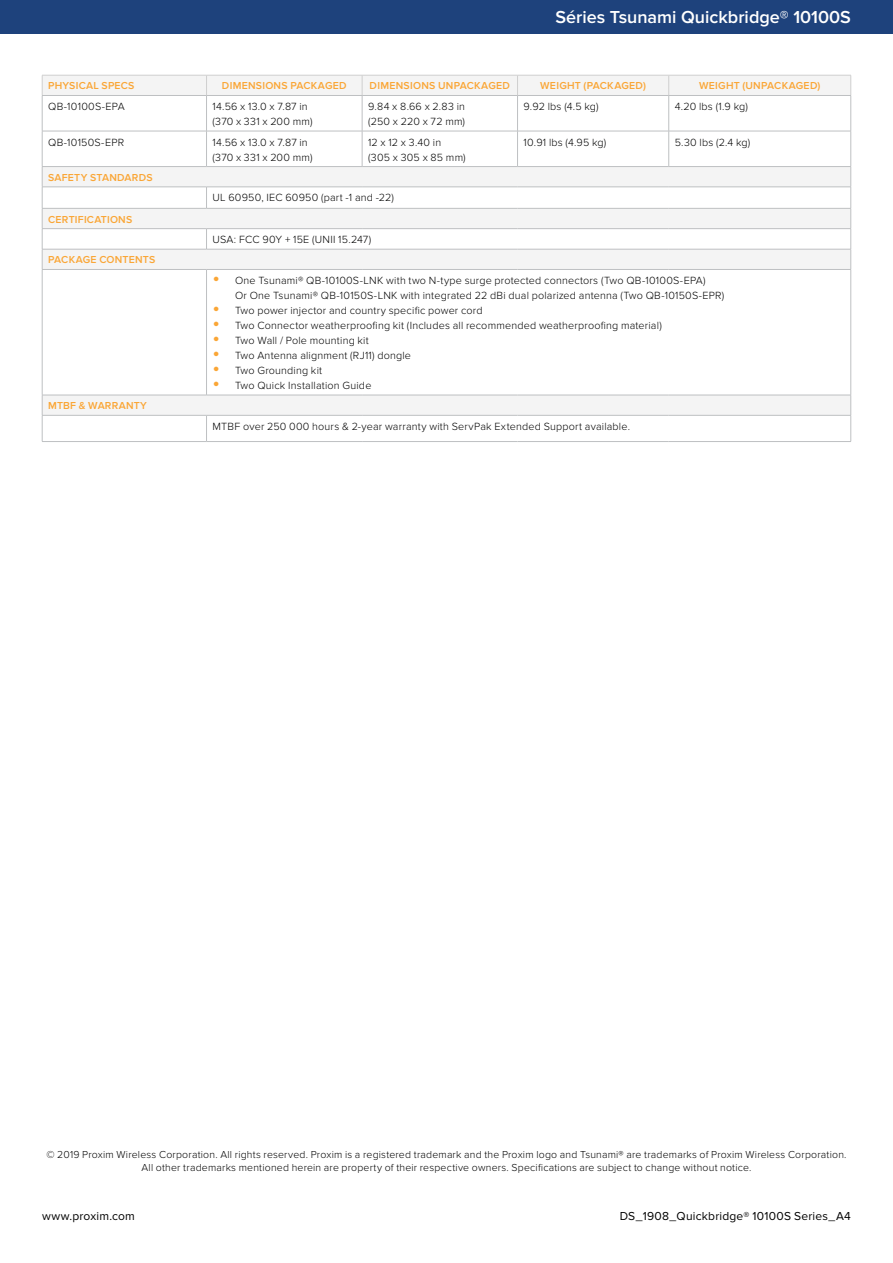
<style>
.page{position:relative;width:893px;height:1263px;background:#fff}
.page>*{position:absolute;margin:0;border:0;box-sizing:border-box;transform-origin:0 0}
.t1{font:600 18px "Proxima Nova";color:#fff}
.t2{font:12px "Proxima Nova";letter-spacing:.015em;color:#000}
.t3{font:300 10.8px/15px "Proxima Nova";letter-spacing:.015em;color:#000}
.t4{font:300 10.5px/13.5px "Proxima Nova";letter-spacing:.02em;color:#000;text-align:center}
.t5{font:600 10.5px "Proxima Nova";letter-spacing:.025em;color:#faa636}
.s1{font-weight:400;font-size:21px;color:#faa636}
</style>
<div class="page">
<div style="left:0;top:0;width:893px;height:34px;background:#1e427c"></div>
<svg style="left:43px;top:76px;width:807px;height:339px"></svg>
<hr style="left:42px;top:75px;width:165px;height:1px;background:#cfcfcf">
<svg style="left:42px;top:76px;width:1px;height:19px"></svg>
<hr style="left:207px;top:75px;width:155px;height:1px;background:#cfcfcf">
<svg style="left:206px;top:76px;width:1px;height:19px"></svg>
<hr style="left:362px;top:75px;width:155px;height:1px;background:#cfcfcf">
<svg style="left:362px;top:76px;width:1px;height:19px"></svg>
<hr style="left:518px;top:75px;width:151px;height:1px;background:#cfcfcf">
<svg style="left:517px;top:75px;width:1px;height:20px"></svg>
<hr style="left:669px;top:75px;width:182px;height:1px;background:#cfcfcf">
<svg style="left:668px;top:76px;width:1px;height:19px"></svg>
<svg style="left:850px;top:76px;width:1px;height:19px"></svg>
<hr style="left:42px;top:95px;width:165px;height:1px;background:#bec0c2">
<hr style="left:42px;top:96px;width:1px;height:35px;background:#bec0c2">
<hr style="left:207px;top:95px;width:155px;height:1px;background:#bec0c2">
<hr style="left:206px;top:96px;width:1px;height:35px;background:#bec0c2">
<hr style="left:362px;top:95px;width:155px;height:1px;background:#bec0c2">
<hr style="left:362px;top:96px;width:1px;height:35px;background:#bec0c2">
<hr style="left:518px;top:95px;width:151px;height:1px;background:#bec0c2">
<hr style="left:517px;top:96px;width:1px;height:35px;background:#bec0c2">
<hr style="left:669px;top:95px;width:182px;height:1px;background:#bec0c2">
<hr style="left:668px;top:96px;width:1px;height:35px;background:#bec0c2">
<hr style="left:850px;top:96px;width:1px;height:35px;background:#bec0c2">
<hr style="left:42px;top:131px;width:165px;height:1px;background:#bec0c2">
<hr style="left:42px;top:131px;width:1px;height:35px;background:#bec0c2">
<hr style="left:207px;top:131px;width:155px;height:1px;background:#bec0c2">
<hr style="left:206px;top:131px;width:1px;height:35px;background:#bec0c2">
<hr style="left:362px;top:131px;width:155px;height:1px;background:#bec0c2">
<hr style="left:362px;top:131px;width:1px;height:35px;background:#bec0c2">
<hr style="left:518px;top:131px;width:151px;height:1px;background:#bec0c2">
<hr style="left:517px;top:131px;width:1px;height:35px;background:#bec0c2">
<hr style="left:669px;top:131px;width:182px;height:1px;background:#bec0c2">
<hr style="left:668px;top:131px;width:1px;height:35px;background:#bec0c2">
<hr style="left:850px;top:131px;width:1px;height:35px;background:#bec0c2">
<hr style="left:42px;top:166px;width:165px;height:1px;background:#bec0c2">
<hr style="left:207px;top:166px;width:155px;height:1px;background:#bec0c2">
<hr style="left:362px;top:166px;width:155px;height:1px;background:#bec0c2">
<hr style="left:518px;top:166px;width:151px;height:1px;background:#bec0c2">
<hr style="left:669px;top:166px;width:182px;height:1px;background:#bec0c2">
<hr style="left:42px;top:187px;width:165px;height:1px;background:#bec0c2">
<hr style="left:207px;top:187px;width:155px;height:1px;background:#bec0c2">
<svg style="left:206px;top:188px;width:1px;height:20px"></svg>
<hr style="left:362px;top:187px;width:155px;height:1px;background:#bec0c2">
<hr style="left:518px;top:187px;width:151px;height:1px;background:#bec0c2">
<hr style="left:669px;top:187px;width:182px;height:1px;background:#bec0c2">
<hr style="left:42px;top:208px;width:165px;height:1px;background:#bec0c2">
<hr style="left:207px;top:208px;width:155px;height:1px;background:#bec0c2">
<hr style="left:362px;top:208px;width:155px;height:1px;background:#bec0c2">
<hr style="left:518px;top:208px;width:151px;height:1px;background:#bec0c2">
<hr style="left:669px;top:208px;width:182px;height:1px;background:#bec0c2">
<hr style="left:42px;top:228px;width:165px;height:1px;background:#bec0c2">
<hr style="left:207px;top:228px;width:155px;height:1px;background:#bec0c2">
<svg style="left:206px;top:229px;width:1px;height:20px"></svg>
<hr style="left:362px;top:228px;width:155px;height:1px;background:#bec0c2">
<hr style="left:518px;top:228px;width:151px;height:1px;background:#bec0c2">
<hr style="left:669px;top:228px;width:182px;height:1px;background:#bec0c2">
<hr style="left:42px;top:249px;width:165px;height:1px;background:#bec0c2">
<svg style="left:42px;top:167px;width:1px;height:102px"></svg>
<hr style="left:207px;top:249px;width:155px;height:1px;background:#bec0c2">
<hr style="left:362px;top:249px;width:155px;height:1px;background:#bec0c2">
<hr style="left:518px;top:249px;width:151px;height:1px;background:#bec0c2">
<hr style="left:669px;top:249px;width:182px;height:1px;background:#bec0c2">
<svg style="left:850px;top:167px;width:1px;height:102px"></svg>
<hr style="left:42px;top:269px;width:165px;height:1px;background:#bec0c2">
<hr style="left:42px;top:270px;width:1px;height:125px;background:#bec0c2">
<hr style="left:207px;top:269px;width:155px;height:1px;background:#bec0c2">
<hr style="left:206px;top:270px;width:1px;height:125px;background:#bec0c2">
<hr style="left:362px;top:269px;width:155px;height:1px;background:#bec0c2">
<hr style="left:518px;top:269px;width:151px;height:1px;background:#bec0c2">
<hr style="left:669px;top:269px;width:182px;height:1px;background:#bec0c2">
<hr style="left:850px;top:270px;width:1px;height:125px;background:#bec0c2">
<hr style="left:42px;top:395px;width:165px;height:1px;background:#bec0c2">
<hr style="left:207px;top:395px;width:155px;height:1px;background:#bec0c2">
<hr style="left:362px;top:395px;width:155px;height:1px;background:#bec0c2">
<hr style="left:518px;top:395px;width:151px;height:1px;background:#bec0c2">
<hr style="left:669px;top:395px;width:182px;height:1px;background:#bec0c2">
<hr style="left:42px;top:415px;width:165px;height:1px;background:#bec0c2">
<svg style="left:42px;top:395px;width:1px;height:46px"></svg>
<hr style="left:207px;top:415px;width:155px;height:1px;background:#bec0c2">
<svg style="left:206px;top:416px;width:1px;height:25px"></svg>
<hr style="left:362px;top:415px;width:155px;height:1px;background:#bec0c2">
<hr style="left:518px;top:415px;width:151px;height:1px;background:#bec0c2">
<hr style="left:669px;top:415px;width:182px;height:1px;background:#bec0c2">
<svg style="left:850px;top:395px;width:1px;height:46px"></svg>
<hr style="left:42px;top:441px;width:165px;height:1px;background:#bec0c2">
<hr style="left:207px;top:441px;width:155px;height:1px;background:#bec0c2">
<hr style="left:362px;top:441px;width:155px;height:1px;background:#bec0c2">
<hr style="left:518px;top:441px;width:151px;height:1px;background:#bec0c2">
<hr style="left:669px;top:441px;width:182px;height:1px;background:#bec0c2">
<h1 class="t1" style="left:555px;top:7px;width:297px">Séries Tsunami Quickbridge® 10100S</h1>
<p class="t5" style="left:48px;top:80px;width:88px">PHYSICAL SPECS</p>
<p class="t5" style="left:222px;top:80px;width:126px">DIMENSIONS PACKAGED</p>
<p class="t5" style="left:370px;top:80px;width:142px">DIMENSIONS UNPACKAGED</p>
<p class="t5" style="left:540px;top:80px;width:107px">WEIGHT (PACKAGED)</p>
<p class="t5" style="left:699px;top:80px;width:123px">WEIGHT (UNPACKAGED)</p>
<p class="t3" style="left:48px;top:99px;width:78px">QB-10100S-EPA</p>
<p class="t3" style="left:213px;top:99px;width:102px">14.56 x 13.0 x 7.87 in (370 x 331 x 200 mm)</p>
<p class="t3" style="left:368px;top:99px;width:98px">9.84 x 8.66 x 2.83 in (250 x 220 x 72 mm)</p>
<p class="t3" style="left:524px;top:99px;width:77px">9.92 lbs (4.5 kg)</p>
<p class="t3" style="left:675px;top:99px;width:75px">4.20 lbs (1.9 kg)</p>
<p class="t3" style="left:48px;top:135px;width:77px">QB-10150S-EPR</p>
<p class="t3" style="left:213px;top:135px;width:102px">14.56 x 13.0 x 7.87 in (370 x 331 x 200 mm)</p>
<p class="t3" style="left:368px;top:135px;width:99px">12 x 12 x 3.40 in (305 x 305 x 85 mm)</p>
<p class="t3" style="left:524px;top:135px;width:84px">10.91 lbs (4.95 kg)</p>
<p class="t3" style="left:675px;top:135px;width:77px">5.30 lbs (2.4 kg)</p>
<p class="t5" style="left:48px;top:171px;width:106px">SAFETY STANDARDS</p>
<p class="t3" style="left:213px;top:190px;width:183px">UL 60950, IEC 60950 (part -1 and -22)</p>
<p class="t5" style="left:48px;top:213px;width:86px">CERTIFICATIONS</p>
<p class="t3" style="left:213px;top:232px;width:160px">USA: FCC 90Y + 15E (UNII 15.247)</p>
<p class="t5" style="left:48px;top:254px;width:109px">PACKAGE CONTENTS</p>
<p class="t3" style="left:235px;top:273px;width:491px;text-indent:-22px"><span class="s1">•</span> One Tsunami® QB-10100S-LNK with two N-type surge protected connectors (Two QB-10100S-EPA)<br>Or One Tsunami® QB-10150S-LNK with integrated 22 dBi dual polarized antenna (Two QB-10150S-EPR)</p>
<p class="t3" style="left:213px;top:303px;width:272px"><span class="s1">•</span> Two power injector and country specific power cord</p>
<p class="t3" style="left:213px;top:318px;width:451px"><span class="s1">•</span> Two Connector weatherproofing kit (Includes all recommended weatherproofing material)</p>
<p class="t3" style="left:213px;top:333px;width:158px"><span class="s1">•</span> Two Wall / Pole mounting kit</p>
<p class="t3" style="left:213px;top:348px;width:200px"><span class="s1">•</span> Two Antenna alignment (RJ11) dongle</p>
<p class="t3" style="left:213px;top:363px;width:111px"><span class="s1">•</span> Two Grounding kit</p>
<p class="t3" style="left:213px;top:378px;width:160px"><span class="s1">•</span> Two Quick Installation Guide</p>
<p class="t5" style="left:48px;top:400px;width:100px">MTBF &amp; WARRANTY</p>
<p class="t3" style="left:213px;top:419px;width:419px">MTBF over 250 000 hours &amp; 2-year warranty with ServPak Extended Support available.</p>
<p class="t4" style="left:46px;top:1147px;width:802px">© 2019 Proxim Wireless Corporation. All rights reserved. Proxim is a registered trademark and the Proxim logo and Tsunami® are trademarks of Proxim Wireless Corporation.<br>All other trademarks mentioned herein are property of their respective owners. Specifications are subject to change without notice.</p>
<p class="t2" style="left:42px;top:1209px;width:94px">www.proxim.com</p>
<p class="t2" style="left:620px;top:1209px;width:233px">DS_1908_Quickbridge® 10100S Series_A4</p>
</div>
